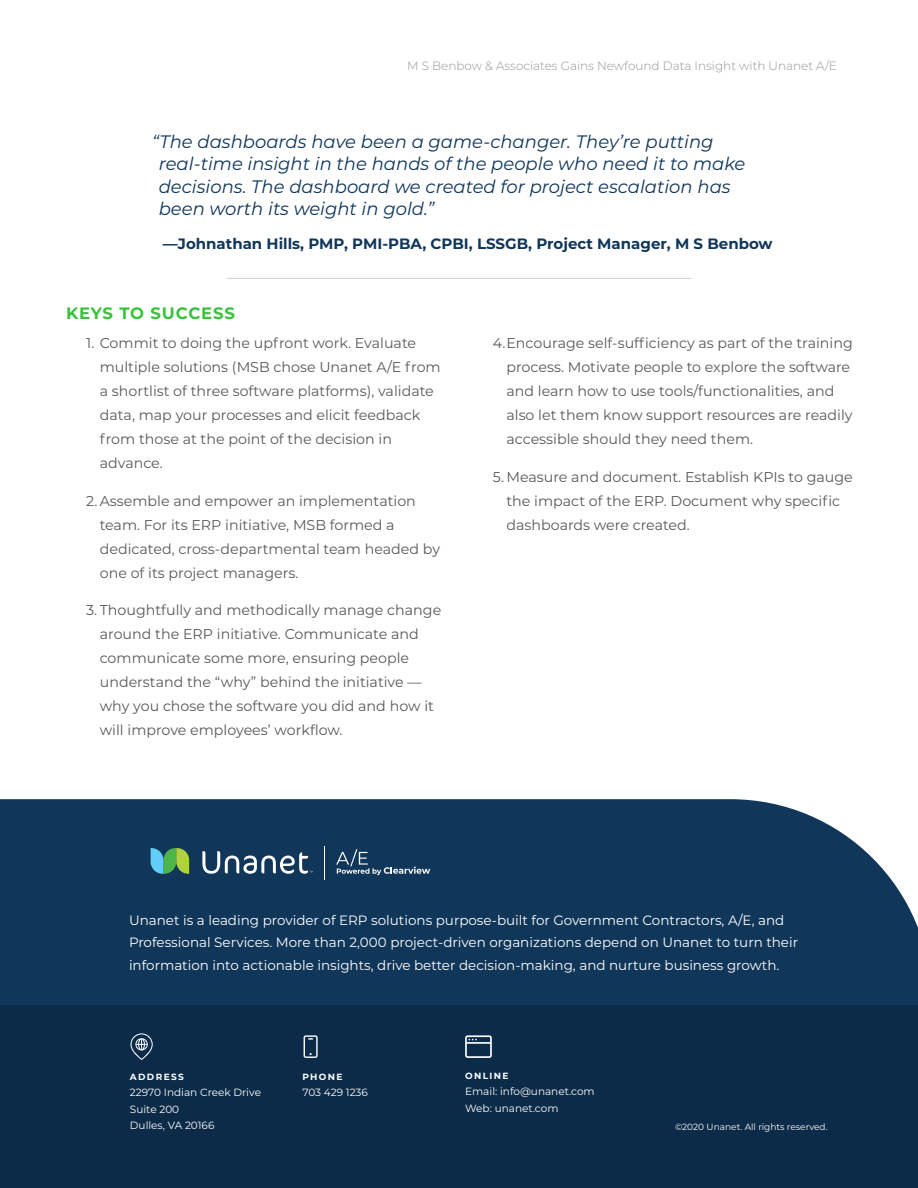
<style>
.page{position:relative;width:918px;height:1188px;background:#fff}
.page>*{position:absolute;margin:0;border:0;box-sizing:border-box;transform-origin:0 0}
.t1{font:italic 18px/22.5px "Montserrat";color:#10365a}
.t2{font:700 16.5px "Montserrat";letter-spacing:.05em;color:#38c23b}
.t3{font:700 15px "Montserrat";color:#10365a}
.t4{font:14.25px/24px "Montserrat";color:#58595b}
.t5{font:13.5px/22.5px "Montserrat";color:#fff}
.t6{font:300 12px "Montserrat";color:#939598}
.t7{font:10.5px/16.5px "Montserrat";color:#fff}
.t8{font:9px "Montserrat";color:#fff}
.t9{font:700 9px "Montserrat";letter-spacing:.15em;color:#fff}
</style>
<div class="page">
<div style="left:0;top:799px;width:918px;height:206px;background:#10365a"></div>
<svg style="left:151px;top:848px;width:38px;height:26px"></svg>
<svg style="left:202px;top:851px;width:111px;height:23px"></svg>
<hr style="left:325px;top:846px;width:1px;height:33px;background:#fff">
<svg style="left:336px;top:849px;width:94px;height:26px;background:#305170"></svg>
<div style="left:0;top:1005px;width:918px;height:183px;background:#0c2b48"></div>
<svg style="left:304px;top:1035px;width:14px;height:23px"></svg>
<svg style="left:465px;top:1035px;width:27px;height:23px"></svg>
<svg style="left:130px;top:1033px;width:23px;height:27px"></svg>
<hr style="left:227px;top:278px;width:464px;height:1px;background:#d1d3d4">
<p class="t6" style="left:407px;top:58px;width:431px">M S Benbow &amp; Associates Gains Newfound Data Insight with Unanet A/E</p>
<p class="t1" style="left:159px;top:130px;width:588px;text-indent:-7px">“The dashboards have been a game-changer. They’re putting real-time insight in the hands of the people who need it to make decisions. The dashboard we created for project escalation has been worth its weight in gold.”</p>
<p class="t3" style="left:163px;top:233px;width:611px">—Johnathan Hills, PMP, PMI-PBA, CPBI, LSSGB, Project Manager, M S Benbow</p>
<p class="t2" style="left:66px;top:301px;width:171px">KEYS TO SUCCESS</p>
<p class="t4" style="left:100px;top:331px;width:342px;text-indent:-13px">1. Commit to doing the upfront work. Evaluate multiple solutions (MSB chose Unanet A/E from a shortlist of three software platforms), validate data, map your processes and elicit feedback from those at the point of the decision in advance.</p>
<p class="t4" style="left:100px;top:488px;width:342px;text-indent:-13px">2. Assemble and empower an implementation team. For its ERP initiative, MSB formed a dedicated, cross-departmental team headed by one of its project managers.</p>
<p class="t4" style="left:100px;top:598px;width:343px;text-indent:-13px">3. Thoughtfully and methodically manage change around the ERP initiative. Communicate and communicate some more, ensuring people understand the “why” behind the initiative — why you chose the software you did and how it will improve employees’ workflow.</p>
<p class="t4" style="left:506px;top:331px;width:348px;text-indent:-13px">4.Encourage self-sufficiency as part of the training process. Motivate people to explore the software and learn how to use tools/functionalities, and also let them know support resources are readily accessible should they need them.</p>
<p class="t4" style="left:506px;top:464px;width:348px;text-indent:-13px">5. Measure and document. Establish KPIs to gauge the impact of the ERP. Document why specific dashboards were created.</p>
<p class="t5" style="left:129px;top:908px;width:671px">Unanet is a leading provider of ERP solutions purpose-built for Government Contractors, A/E, and<br>Professional Services. More than 2,000 project-driven organizations depend on Unanet to turn their information into actionable insights, drive better decision-making, and nurture business growth.</p>
<p class="t9" style="left:130px;top:1070px;width:56px">ADDRESS</p>
<p class="t7" style="left:130px;top:1084px;width:133px">22970 Indian Creek Drive<br>Suite 200<br>Dulles, VA 20166</p>
<p class="t9" style="left:302px;top:1070px;width:42px">PHONE</p>
<p class="t7" style="left:302px;top:1084px;width:67px">703 429 1236</p>
<p class="t9" style="left:465px;top:1069px;width:45px">ONLINE</p>
<p class="t7" style="left:465px;top:1083px;width:131px">Email: info@unanet.com<br>Web: unanet.com</p>
<p class="t8" style="left:675px;top:1120px;width:154px">©2020 Unanet. All rights reserved.</p>
</div>
